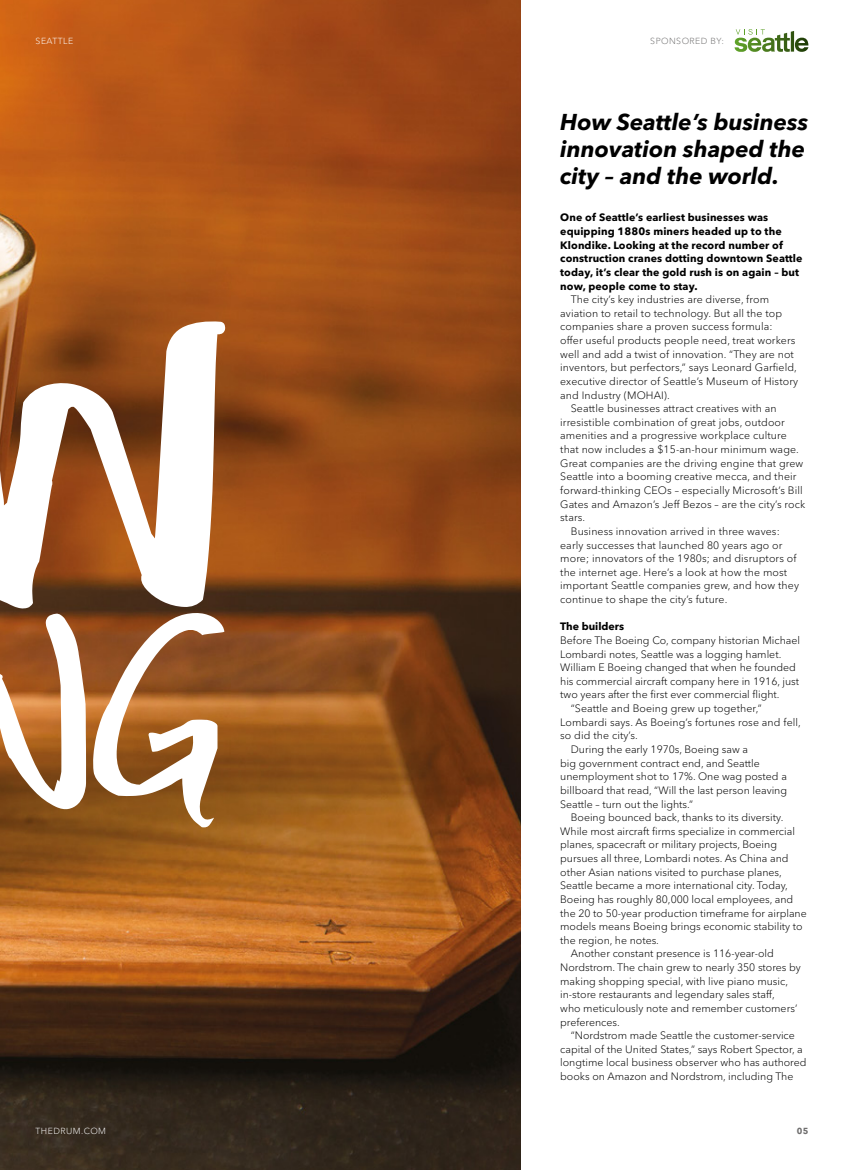
<style>
.page{position:relative;width:851px;height:1170px;background:#fff}
.page>*{position:absolute;margin:0;border:0;box-sizing:border-box;transform-origin:0 0}
.t1{font:italic 700 22.75px/27.2px "Avenir Next LT Pro";color:#000}
.t2{font:300 10.62px "Avenir Next LT Pro";color:#000}
.t3{font:700 10.62px/13.6px "Avenir Next LT Pro";letter-spacing:.01em;color:#000}
.t4{font:300 8.75px "Avenir Next LT Pro";letter-spacing:.05em;color:#fff}
.t5{font:300 8.75px "Avenir Next LT Pro";letter-spacing:.05em;color:#706f6f}
.t6{font:700 8.75px "Avenir Next LT Pro";color:#706f6f}
</style>
<div class="page">
<img style="left:0;top:0;width:520px;height:1169px">
<svg style="left:0;top:307px;width:225px;height:313px"></svg>
<svg style="left:0;top:612px;width:224px;height:232px"></svg>
<svg style="left:734px;top:29px;width:74px;height:23px"></svg>
<p class="t4" style="left:36px;top:36px;width:39px">SEATTLE</p>
<p class="t5" style="left:650px;top:36px;width:75px">SPONSORED BY:</p>
<h1 class="t1" style="left:560px;top:108px;width:250px">How Seattle’s business innovation shaped the city – and the world.</h1>
<p class="t3" style="left:560px;top:211px;width:244px">One of Seattle’s earliest businesses was equipping 1880s miners headed up to the Klondike. Looking at the record number of construction cranes dotting downtown Seattle today, it’s clear the gold rush is on again – but now, people come to stay.</p>
<p class="t2" style="left:570px;top:293px;width:200px">The city’s key industries are diverse, from</p>
<p class="t2" style="left:560px;top:307px;width:223px">aviation to retail to technology. But all the top</p>
<p class="t2" style="left:560px;top:320px;width:214px">companies share a proven success formula:</p>
<p class="t2" style="left:560px;top:334px;width:237px">offer useful products people need, treat workers</p>
<p class="t2" style="left:560px;top:347px;width:235px">well and add a twist of innovation. “They are not</p>
<p class="t2" style="left:560px;top:361px;width:238px">inventors, but perfectors,” says Leonard Garfield,</p>
<p class="t2" style="left:560px;top:375px;width:239px">executive director of Seattle’s Museum of History</p>
<p class="t2" style="left:560px;top:388px;width:111px">and Industry (MOHAI).</p>
<p class="t2" style="left:570px;top:402px;width:207px">Seattle businesses attract creatives with an</p>
<p class="t2" style="left:560px;top:416px;width:226px">irresistible combination of great jobs, outdoor</p>
<p class="t2" style="left:560px;top:429px;width:228px">amenities and a progressive workplace culture</p>
<p class="t2" style="left:560px;top:443px;width:240px">that now includes a $15-an-hour minimum wage.</p>
<p class="t2" style="left:560px;top:456px;width:244px">Great companies are the driving engine that grew</p>
<p class="t2" style="left:560px;top:470px;width:238px">Seattle into a booming creative mecca, and their</p>
<p class="t2" style="left:560px;top:484px;width:244px">forward-thinking CEOs – especially Microsoft’s Bill</p>
<p class="t2" style="left:560px;top:497px;width:246px">Gates and Amazon’s Jeff Bezos – are the city’s rock</p>
<p class="t2" style="left:560px;top:511px;width:27px">stars.</p>
<p class="t2" style="left:570px;top:525px;width:210px">Business innovation arrived in three waves:</p>
<p class="t2" style="left:560px;top:538px;width:224px">early successes that launched 80 years ago or</p>
<p class="t2" style="left:560px;top:552px;width:238px">more; innovators of the 1980s; and disruptors of</p>
<p class="t2" style="left:560px;top:565px;width:228px">the internet age. Here’s a look at how the most</p>
<p class="t2" style="left:560px;top:579px;width:240px">important Seattle companies grew, and how they</p>
<p class="t2" style="left:560px;top:593px;width:169px">continue to shape the city’s future.</p>
<p class="t3" style="left:560px;top:619px;width:65px">The builders</p>
<p class="t2" style="left:560px;top:634px;width:241px">Before The Boeing Co, company historian Michael</p>
<p class="t2" style="left:560px;top:647px;width:222px">Lombardi notes, Seattle was a logging hamlet.</p>
<p class="t2" style="left:560px;top:661px;width:237px">William E Boeing changed that when he founded</p>
<p class="t2" style="left:560px;top:674px;width:240px">his commercial aircraft company here in 1916, just</p>
<p class="t2" style="left:560px;top:688px;width:221px">two years after the first ever commercial flight.</p>
<p class="t2" style="left:570px;top:702px;width:192px">“Seattle and Boeing grew up together,”</p>
<p class="t2" style="left:560px;top:715px;width:242px">Lombardi says. As Boeing’s fortunes rose and fell,</p>
<p class="t2" style="left:560px;top:729px;width:79px">so did the city’s.</p>
<p class="t2" style="left:570px;top:742px;width:179px">During the early 1970s, Boeing saw a</p>
<p class="t2" style="left:560px;top:756px;width:201px">big government contract end, and Seattle</p>
<p class="t2" style="left:560px;top:770px;width:228px">unemployment shot to 17%. One wag posted a</p>
<p class="t2" style="left:560px;top:783px;width:228px">billboard that read, “Will the last person leaving</p>
<p class="t2" style="left:560px;top:797px;width:134px">Seattle – turn out the lights.”</p>
<p class="t2" style="left:570px;top:811px;width:214px">Boeing bounced back, thanks to its diversity.</p>
<p class="t2" style="left:560px;top:824px;width:236px">While most aircraft firms specialize in commercial</p>
<p class="t2" style="left:560px;top:838px;width:218px">planes, spacecraft or military projects, Boeing</p>
<p class="t2" style="left:560px;top:851px;width:230px">pursues all three, Lombardi notes. As China and</p>
<p class="t2" style="left:560px;top:865px;width:223px">other Asian nations visited to purchase planes,</p>
<p class="t2" style="left:560px;top:879px;width:229px">Seattle became a more international city. Today,</p>
<p class="t2" style="left:560px;top:892px;width:234px">Boeing has roughly 80,000 local employees, and</p>
<p class="t2" style="left:560px;top:906px;width:248px">the 20 to 50-year production timeframe for airplane</p>
<p class="t2" style="left:560px;top:920px;width:244px">models means Boeing brings economic stability to</p>
<p class="t2" style="left:560px;top:933px;width:100px">the region, he notes.</p>
<p class="t2" style="left:570px;top:947px;width:204px">Another constant presence is 116-year-old</p>
<p class="t2" style="left:560px;top:960px;width:242px">Nordstrom. The chain grew to nearly 350 stores by</p>
<p class="t2" style="left:560px;top:974px;width:229px">making shopping special, with live piano music,</p>
<p class="t2" style="left:560px;top:988px;width:216px">in-store restaurants and legendary sales staff,</p>
<p class="t2" style="left:560px;top:1001px;width:238px">who meticulously note and remember customers’</p>
<p class="t2" style="left:560px;top:1015px;width:61px">preferences.</p>
<p class="t2" style="left:570px;top:1029px;width:225px">“Nordstrom made Seattle the customer-service</p>
<p class="t2" style="left:560px;top:1042px;width:244px">capital of the United States,” says Robert Spector, a</p>
<p class="t2" style="left:560px;top:1056px;width:248px">longtime local business observer who has authored</p>
<p class="t2" style="left:560px;top:1069px;width:235px">books on Amazon and Nordstrom, including The</p>
<p class="t4" style="left:36px;top:1125px;width:72px">THEDRUM.COM</p>
<p class="t6" style="left:796px;top:1125px;width:13px">05</p>
</div>
